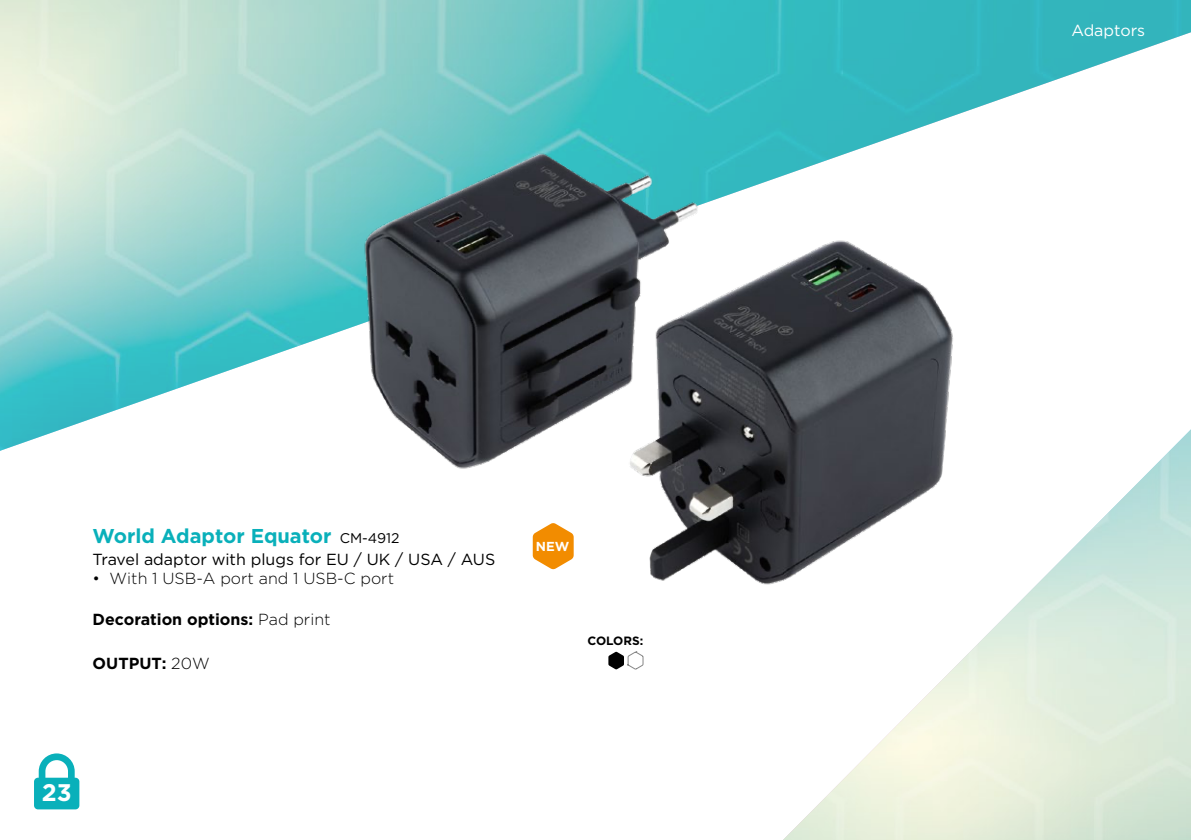
<style>
.page{position:relative;width:1191px;height:840px;background:#fff}
.page>*{position:absolute;margin:0;border:0;box-sizing:border-box;transform-origin:0 0}
.t1{font:700 24px "Gotham";color:#fff}
.t2{font:700 20px "Gotham";color:#09b0ba}
.t3{font:16px "Gotham";color:#000}
.t4{font:700 16px "Gotham";color:#000}
.t5{font:300 16px "Gotham";color:#000}
.t6{font:16px "Gotham";color:#fff}
.t7{font:700 13px "Gotham";color:#fff}
.t8{font:700 12px "Gotham";color:#000}
.s1{font-weight:400;font-size:14px;color:#000}
.s2{font-weight:300}
</style>
<div class="page">
<svg style="left:532px;top:451px;width:659px;height:123px"></svg>
<img style="left:0;top:0;width:1191px;height:451px">
<svg style="left:533px;top:523px;width:40px;height:46px"></svg>
<svg style="left:608px;top:651px;width:35px;height:18px"></svg>
<svg style="left:34px;top:753px;width:45px;height:56px"></svg>
<img style="left:305px;top:89px;width:416px;height:415px">
<img style="left:575px;top:204px;width:416px;height:381px">
<p class="t2" style="left:93px;top:522px;width:308px">World Adaptor Equator <span class="s1">CM-4912</span></p>
<p class="t3" style="left:93px;top:548px;width:404px">Travel adaptor with plugs for EU / UK / USA / AUS</p>
<p class="t5" style="left:93px;top:569px;width:303px">• With 1 USB-A port and 1 USB-C port</p>
<p class="t4" style="left:93px;top:608px;width:239px">Decoration options: <span class="s2">Pad print</span></p>
<p class="t4" style="left:93px;top:652px;width:119px">OUTPUT: <span class="s2">20W</span></p>
<p class="t7" style="left:536px;top:537px;width:35px">NEW</p>
<p class="t8" style="left:587px;top:632px;width:57px">COLORS:</p>
<h1 class="t1" style="left:42px;top:776px;width:31px">23</h1>
<p class="t6" style="left:1071px;top:20px;width:75px">Adaptors</p>
</div>
